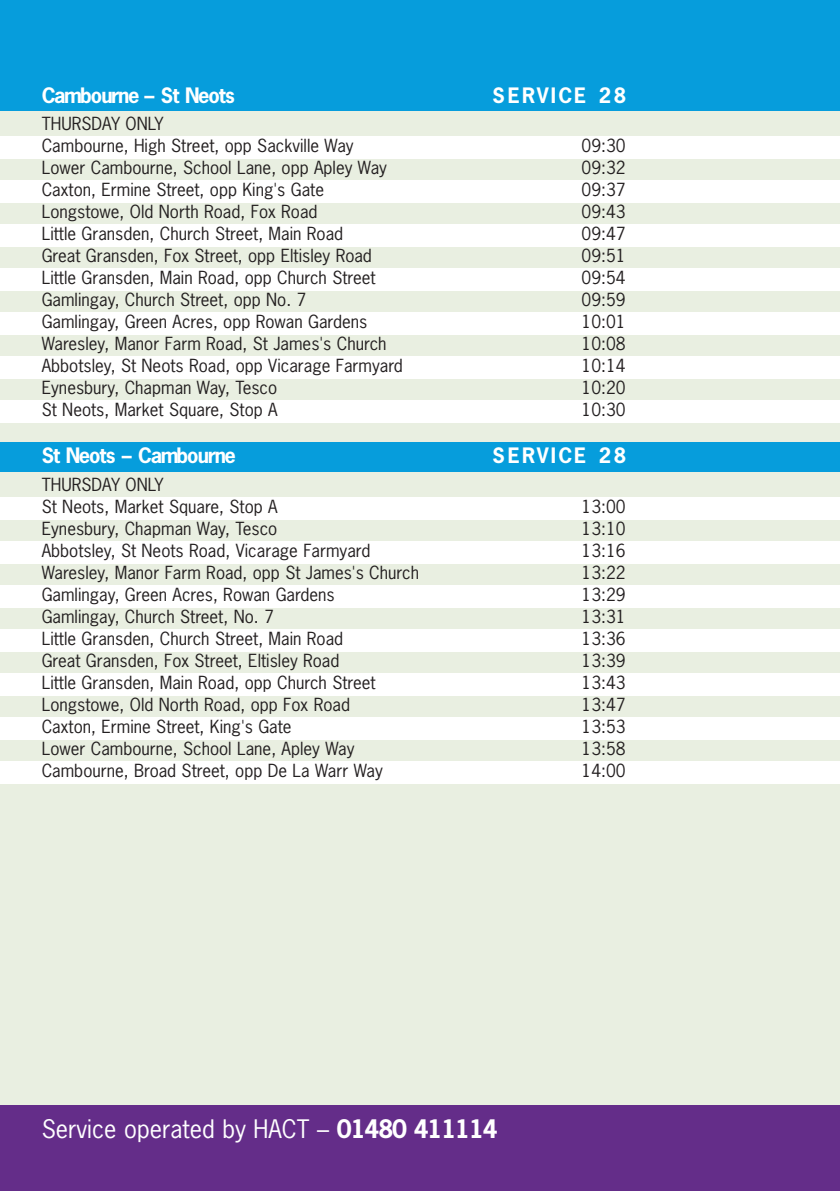
<style>
.page{position:relative;width:840px;height:1191px;background:#fff}
.page>*{position:absolute;margin:0;border:0;box-sizing:border-box;transform-origin:0 0}
.t1{font:24px "News Gothic";color:#fff}
.t2{font:700 20px "News Gothic";letter-spacing:-.07em;color:#fff}
.t3{font:700 20px "News Gothic";letter-spacing:.115em;color:#fff}
.t4{font:17px/22px "News Gothic";color:#231f20}
.s1{font-weight:700}
</style>
<div class="page">
<div style="left:0;top:0;width:839px;height:1191px;background:#e9efe1"></div>
<div style="left:0;top:1106px;width:839px;height:85px;background:#642d89"></div>
<div style="left:0;top:0;width:839px;height:111px;background:#069ddc"></div>
<div style="left:0;top:442px;width:839px;height:30px;background:#069ddc"></div>
<div style="left:0;top:136px;width:839px;height:23px;background:#fff"></div>
<div style="left:0;top:180px;width:839px;height:23px;background:#fff"></div>
<div style="left:0;top:224px;width:839px;height:23px;background:#fff"></div>
<div style="left:0;top:268px;width:839px;height:23px;background:#fff"></div>
<div style="left:0;top:312px;width:839px;height:23px;background:#fff"></div>
<div style="left:0;top:356px;width:839px;height:23px;background:#fff"></div>
<div style="left:0;top:400px;width:839px;height:23px;background:#fff"></div>
<div style="left:0;top:497px;width:839px;height:23px;background:#fff"></div>
<div style="left:0;top:541px;width:839px;height:23px;background:#fff"></div>
<div style="left:0;top:585px;width:839px;height:23px;background:#fff"></div>
<div style="left:0;top:629px;width:839px;height:23px;background:#fff"></div>
<div style="left:0;top:673px;width:839px;height:23px;background:#fff"></div>
<div style="left:0;top:717px;width:839px;height:23px;background:#fff"></div>
<div style="left:0;top:761px;width:839px;height:23px;background:#fff"></div>
<p class="t2" style="left:42px;top:84px;width:194px">Cambourne – St Neots</p>
<p class="t3" style="left:492px;top:84px;width:135px">SERVICE 28</p>
<p class="t4" style="left:42px;top:113px;width:313px">THURSDAY ONLY<br>Cambourne, High Street, opp Sackville Way</p>
<p class="t4" style="left:581px;top:135px;width:46px">09:30</p>
<p class="t4" style="left:42px;top:157px;width:346px">Lower Cambourne, School Lane, opp Apley Way</p>
<p class="t4" style="left:581px;top:157px;width:46px">09:32</p>
<p class="t4" style="left:42px;top:179px;width:284px">Caxton, Ermine Street, opp King's Gate</p>
<p class="t4" style="left:581px;top:179px;width:46px">09:37</p>
<p class="t4" style="left:42px;top:201px;width:277px">Longstowe, Old North Road, Fox Road</p>
<p class="t4" style="left:581px;top:201px;width:46px">09:43</p>
<p class="t4" style="left:42px;top:223px;width:303px">Little Gransden, Church Street, Main Road</p>
<p class="t4" style="left:581px;top:223px;width:46px">09:47</p>
<p class="t4" style="left:42px;top:245px;width:331px">Great Gransden, Fox Street, opp Eltisley Road</p>
<p class="t4" style="left:581px;top:245px;width:46px">09:51</p>
<p class="t4" style="left:42px;top:267px;width:335px">Little Gransden, Main Road, opp Church Street</p>
<p class="t4" style="left:581px;top:267px;width:46px">09:54</p>
<p class="t4" style="left:42px;top:289px;width:266px">Gamlingay, Church Street, opp No. 7</p>
<p class="t4" style="left:581px;top:289px;width:46px">09:59</p>
<p class="t4" style="left:42px;top:311px;width:327px">Gamlingay, Green Acres, opp Rowan Gardens</p>
<p class="t4" style="left:581px;top:311px;width:46px">10:01</p>
<p class="t4" style="left:42px;top:333px;width:346px">Waresley, Manor Farm Road, St James's Church</p>
<p class="t4" style="left:581px;top:333px;width:46px">10:08</p>
<p class="t4" style="left:42px;top:355px;width:362px">Abbotsley, St Neots Road, opp Vicarage Farmyard</p>
<p class="t4" style="left:581px;top:355px;width:46px">10:14</p>
<p class="t4" style="left:42px;top:377px;width:237px">Eynesbury, Chapman Way, Tesco</p>
<p class="t4" style="left:581px;top:377px;width:46px">10:20</p>
<p class="t4" style="left:42px;top:399px;width:237px">St Neots, Market Square, Stop A</p>
<p class="t4" style="left:581px;top:399px;width:46px">10:30</p>
<p class="t2" style="left:42px;top:445px;width:195px">St Neots – Cambourne</p>
<p class="t3" style="left:492px;top:445px;width:135px">SERVICE 28</p>
<p class="t4" style="left:42px;top:474px;width:237px">THURSDAY ONLY<br>St Neots, Market Square, Stop A</p>
<p class="t4" style="left:581px;top:496px;width:46px">13:00</p>
<p class="t4" style="left:42px;top:518px;width:237px">Eynesbury, Chapman Way, Tesco</p>
<p class="t4" style="left:581px;top:518px;width:46px">13:10</p>
<p class="t4" style="left:42px;top:540px;width:330px">Abbotsley, St Neots Road, Vicarage Farmyard</p>
<p class="t4" style="left:581px;top:540px;width:46px">13:16</p>
<p class="t4" style="left:42px;top:562px;width:378px">Waresley, Manor Farm Road, opp St James's Church</p>
<p class="t4" style="left:581px;top:562px;width:46px">13:22</p>
<p class="t4" style="left:42px;top:584px;width:294px">Gamlingay, Green Acres, Rowan Gardens</p>
<p class="t4" style="left:581px;top:584px;width:46px">13:29</p>
<p class="t4" style="left:42px;top:606px;width:233px">Gamlingay, Church Street, No. 7</p>
<p class="t4" style="left:581px;top:606px;width:46px">13:31</p>
<p class="t4" style="left:42px;top:628px;width:303px">Little Gransden, Church Street, Main Road</p>
<p class="t4" style="left:581px;top:628px;width:46px">13:36</p>
<p class="t4" style="left:42px;top:650px;width:299px">Great Gransden, Fox Street, Eltisley Road</p>
<p class="t4" style="left:581px;top:650px;width:46px">13:39</p>
<p class="t4" style="left:42px;top:672px;width:335px">Little Gransden, Main Road, opp Church Street</p>
<p class="t4" style="left:581px;top:672px;width:46px">13:43</p>
<p class="t4" style="left:42px;top:694px;width:309px">Longstowe, Old North Road, opp Fox Road</p>
<p class="t4" style="left:581px;top:694px;width:46px">13:47</p>
<p class="t4" style="left:42px;top:716px;width:251px">Caxton, Ermine Street, King's Gate</p>
<p class="t4" style="left:581px;top:716px;width:46px">13:53</p>
<p class="t4" style="left:42px;top:738px;width:314px">Lower Cambourne, School Lane, Apley Way</p>
<p class="t4" style="left:581px;top:738px;width:46px">13:58</p>
<p class="t4" style="left:42px;top:760px;width:342px">Cambourne, Broad Street, opp De La Warr Way</p>
<p class="t4" style="left:581px;top:760px;width:46px">14:00</p>
<h1 class="t1" style="left:42px;top:1115px;width:457px">Service operated by HACT – <span class="s1">01480 411114</span></h1>
</div>
